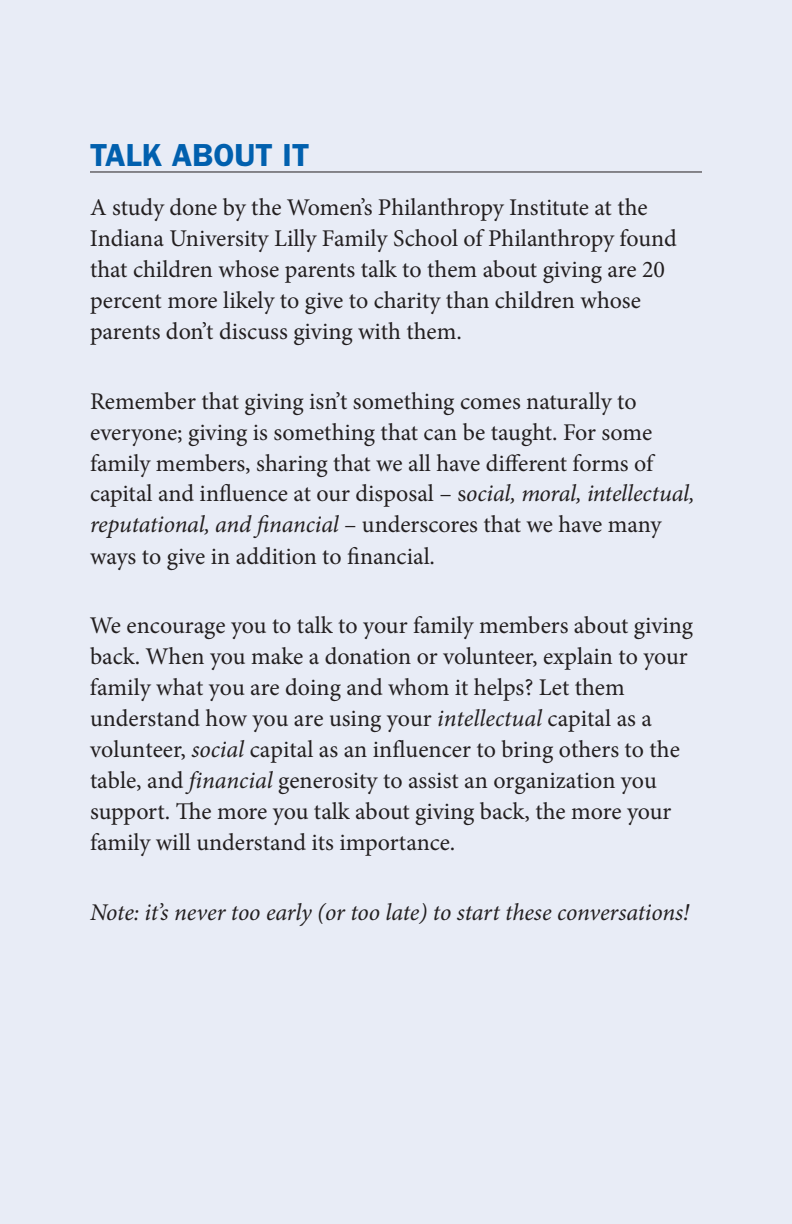
<style>
.page{position:relative;width:792px;height:1224px;background:#e8ecf6}
.page>*{position:absolute;margin:0;border:0;box-sizing:border-box;transform-origin:0 0}
.t1{font:600 32px "Franklin Gothic";color:#0160ae}
.t2{font:24px/31px "Minion Pro";color:#231f20}
.t3{font:italic 24px "Minion Pro";letter-spacing:-.01em;color:#231f20}
.s1{font-style:italic}
</style>
<div class="page">
<hr style="left:90px;top:171px;width:612px;height:1px;background:#231f20">
<h1 class="t1" style="left:90px;top:144px;width:221px">TALK ABOUT IT</h1>
<p class="t2" style="left:90px;top:194px;width:588px">A study done by the Women’s Philanthropy Institute at the Indiana University Lilly Family School of Philanthropy found that children whose parents talk to them about giving are 20 percent more likely to give to charity than children whose parents don’t discuss giving with them.</p>
<p class="t2" style="left:90px;top:388px;width:606px">Remember that giving isn’t something comes naturally to everyone; giving is something that can be taught. For some family members, sharing that we all have different forms of capital and influence at our disposal – s<span class="s1">ocial, moral, intellectual, reputational, and financial</span> – underscores that we have many ways to give in addition to financial.</p>
<p class="t2" style="left:90px;top:613px;width:605px">We encourage you to talk to your family members about giving back. When you make a donation or volunteer, explain to your family what you are doing and whom it helps? Let them understand how you are using your <span class="s1">intellectual</span> capital as a volunteer, <span class="s1">social</span> capital as an influencer to bring others to the table, and <span class="s1">financial</span> generosity to assist an organization you support. The more you talk about giving back, the more your family will understand its importance.</p>
<p class="t3" style="left:90px;top:903px;width:601px">Note: it’s never too early (or too late) to start these conversations!</p>
</div>
